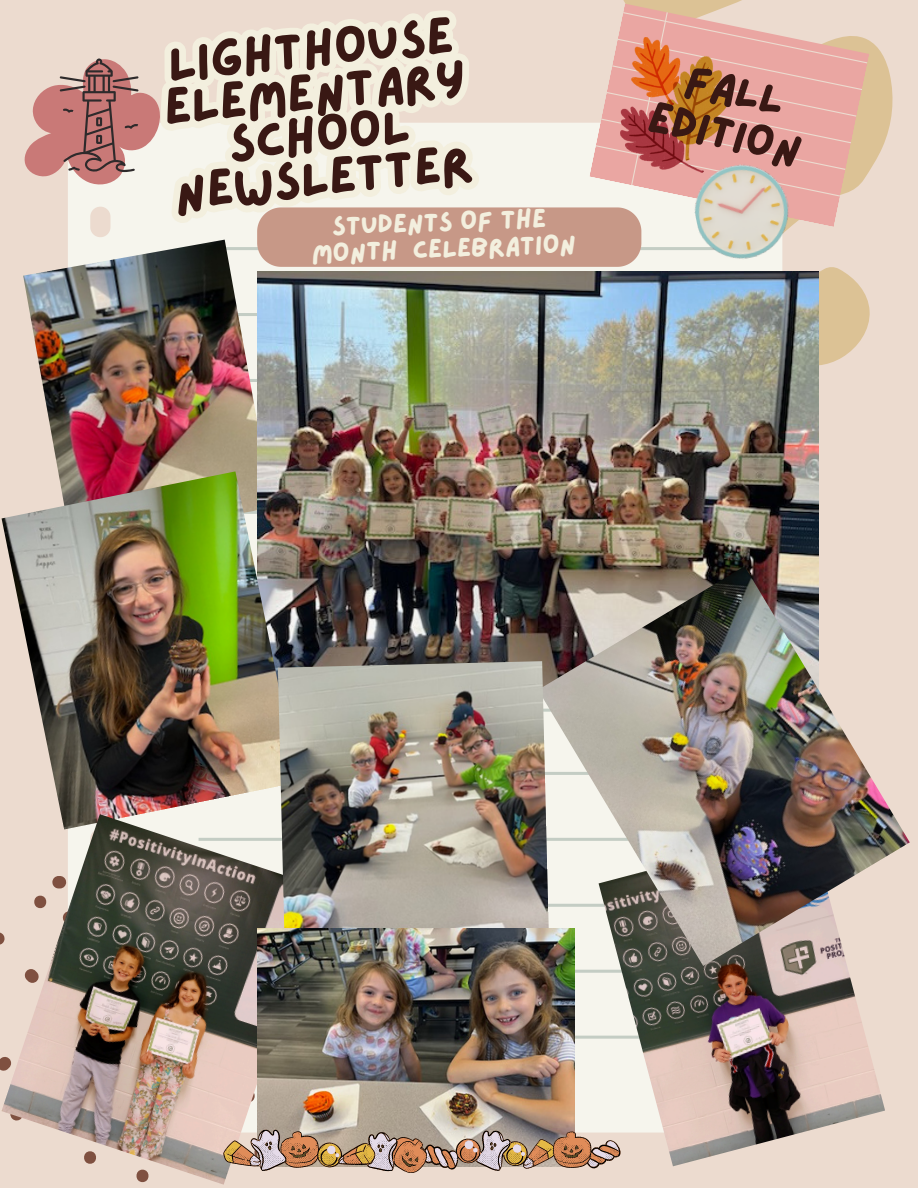
<style>
.page{position:relative;width:918px;height:1188px;background:#ecdbcf}
.page>*{position:absolute;margin:0;border:0;box-sizing:border-box;transform-origin:0 0}
.t1{font:52.2px/42.8px "Lazydog";color:#391814;text-align:center}
.t2{font:45.3px/44.5px "Lazydog";color:#391814;text-align:center}
.t3{font:27px "Lazydog";color:#f3efde}
</style>
<div class="page">
<svg style="left:623px;top:0;width:119px;height:4px"></svg>
<svg style="left:818px;top:287px;width:52px;height:82px"></svg>
<svg style="left:782px;top:40px;width:111px;height:247px"></svg>
<hr style="left:199px;top:247px;width:530px;height:3px;background:#c4cdc4">
<hr style="left:199px;top:970px;width:530px;height:3px;background:#c4cdc4">
<hr style="left:199px;top:1036px;width:530px;height:3px;background:#c4cdc4">
<img style="left:23px;top:240px;width:70px;height:231px">
<svg style="left:589px;top:4px;width:280px;height:223px;fill:#eaa6a2"></svg>
<div style="left:142px;top:123px;width:429px;height:149px;background:#f6f5ed"></div>
<svg style="left:24px;top:10px;width:445px;height:177px"></svg>
<svg style="left:154px;top:123px;width:377px;height:348px;background:#d8d0c4"></svg>
<img style="left:687px;top:157px;width:110px;height:110px">
<div style="left:257px;top:207px;width:384px;height:60px;background:#c79887"></div>
<img style="left:620px;top:38px;width:109px;height:135px">
<img style="left:599px;top:966px;width:286px;height:200px">
<img style="left:257px;top:272px;width:561px;height:389px">
<img style="left:538px;top:566px;width:372px;height:400px">
<img style="left:2px;top:471px;width:296px;height:343px">
<svg style="left:0;top:1057px;width:2px;height:14px"></svg>
<svg style="left:0;top:932px;width:2px;height:13px"></svg>
<img style="left:93px;top:240px;width:105px;height:574px">
<img style="left:2px;top:814px;width:276px;height:371px">
<img style="left:278px;top:661px;width:273px;height:267px">
<img style="left:257px;top:928px;width:317px;height:201px">
<svg style="left:223px;top:1129px;width:398px;height:44px"></svg>
<p class="t1" style="left:157px;top:47px;width:306px;rotate:-6deg">LIGHTHOUSE<br>ELEMENTARY<br>SCHOOL<br>NEWSLETTER</p>
<p class="t3" style="left:332px;top:213px;width:216px;rotate:-2deg">STUDENTS OF THE</p>
<p class="t3" style="left:311px;top:240px;width:267px;rotate:-2deg">MONTH CELEBRATION</p>
<p class="t2" style="left:664px;top:53px;width:158px;rotate:13deg">FALL<br>EDITION</p>
</div>
